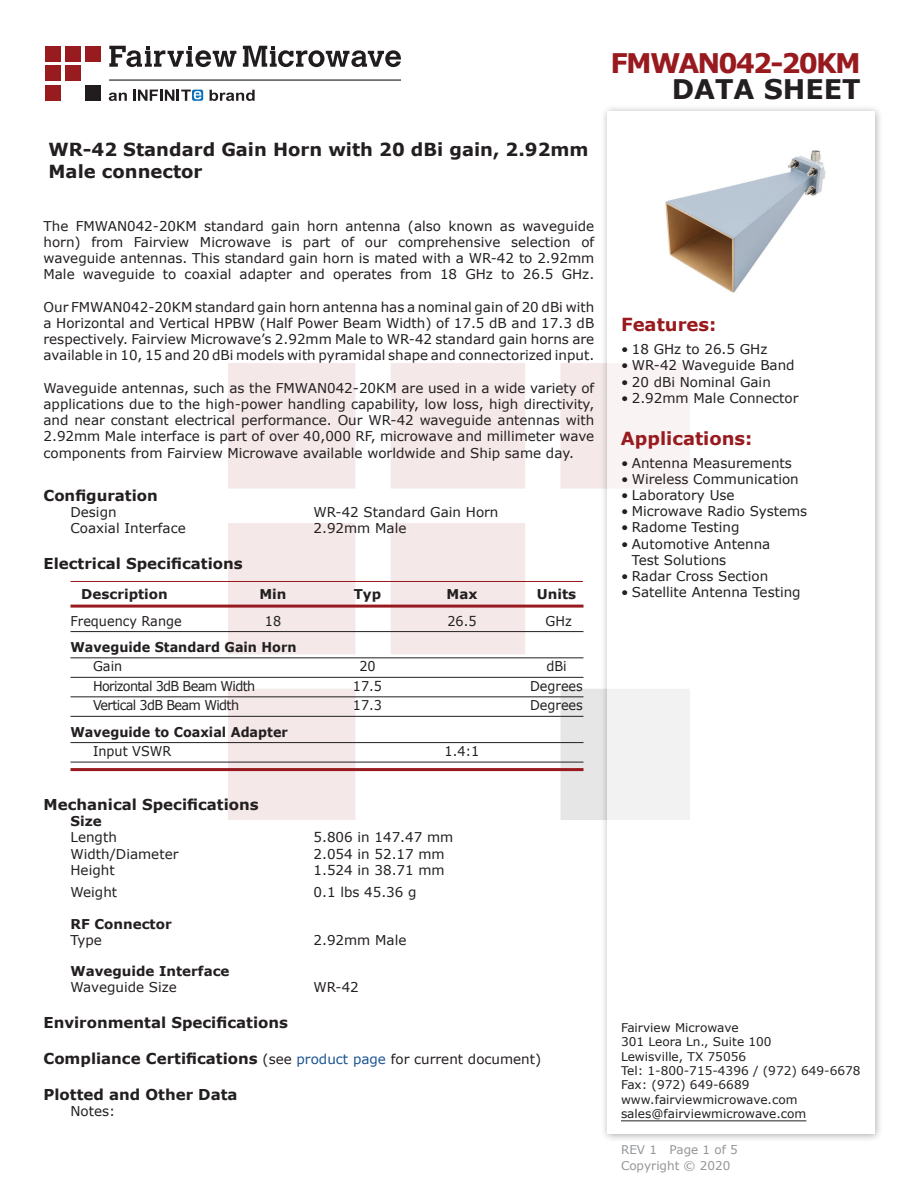
<style>
.page{position:relative;width:918px;height:1188px;background:#fff}
.page>*{position:absolute;margin:0;border:0;box-sizing:border-box;transform-origin:0 0}
.FM{font:700 27px "Verdana";letter-spacing:-.07em;color:#981a1e}
.t1{font:700 27px "Verdana";color:#231f20}
.Web_Description_Para{font:700 18px/21.6px "Verdana";color:#231f20}
.Applications_Header{font:700 18px "Verdana";color:#981a1e}
.Head1{font:700 15px "Verdana";color:#231f20}
.Head1_for_Compliance{font:700 15px "Verdana";color:#231f20}
.MarketingDescription{font:13.5px/16.2px "Verdana";color:#231f20;text-align:justify}
.Specs_Para{font:13.5px "Verdana";color:#231f20}
.Table-Body{font:13.5px "Verdana";color:#231f20;scale:.95 1}
.Table-Body-2{font:700 13.5px "Verdana";color:#231f20;scale:.95 1}
.Table-Body-3{font:13.5px "Verdana";letter-spacing:-.05em;color:#231f20;scale:.95 1}
.Head2{font:700 13.5px "Verdana";color:#231f20}
.Table-Header{font:700 13.5px "Verdana";color:#231f20}
.Head2_after_Head1{font:700 13.5px "Verdana";color:#231f20}
.FM_Info{font:12px "Verdana";color:#231f20}
.REV_Info{font:12px "Verdana";color:#939598}
.s1{font-weight:400;font-size:13.5px}
.s2{font-weight:400;font-size:13.5px;color:#1a5392}
</style>
<div class="page">
<img style="left:228px;top:364px;width:372px;height:456px">
<div style="left:45px;top:46px;width:16px;height:15px;background:#971b1f"></div>
<div style="left:65px;top:66px;width:16px;height:15px;background:#971b1f"></div>
<div style="left:85px;top:85px;width:16px;height:16px;background:#211d1e"></div>
<div style="left:45px;top:85px;width:16px;height:16px;background:#971b1f"></div>
<div style="left:85px;top:46px;width:16px;height:15px;background:#971b1f"></div>
<div style="left:45px;top:66px;width:16px;height:15px;background:#971b1f"></div>
<div style="left:65px;top:46px;width:16px;height:15px;background:#971b1f"></div>
<svg style="left:109px;top:46px;width:292px;height:21px"></svg>
<svg style="left:192px;top:90px;width:11px;height:11px"></svg>
<svg style="left:133px;top:90px;width:68px;height:11px"></svg>
<svg style="left:210px;top:90px;width:45px;height:11px"></svg>
<svg style="left:109px;top:93px;width:18px;height:8px"></svg>
<hr style="left:109px;top:80px;width:292px;height:1px;background:#211d1e">
<hr style="left:70px;top:581px;width:513px;height:1px;background:#981a1e">
<hr style="left:70px;top:605px;width:514px;height:3px;background:#981a1e">
<hr style="left:70px;top:631px;width:514px;height:1px;background:#231f20">
<hr style="left:70px;top:658px;width:514px;height:1px;background:#231f20">
<hr style="left:70px;top:677px;width:514px;height:1px;background:#231f20">
<hr style="left:70px;top:697px;width:514px;height:1px;background:#231f20">
<hr style="left:70px;top:716px;width:514px;height:1px;background:#231f20">
<hr style="left:70px;top:742px;width:514px;height:1px;background:#231f20">
<hr style="left:70px;top:762px;width:514px;height:1px;background:#231f20">
<hr style="left:70px;top:768px;width:514px;height:3px;background:#981a1e">
<div style="left:600px;top:104px;width:284px;height:1039px;background:#231f20;opacity:.75"></div>
<div style="left:608px;top:111px;width:267px;height:1023px;background:#fff"></div>
<hr style="left:621px;top:1120px;width:185px;height:1px;background:#231f20">
<img style="left:665px;top:150px;width:161px;height:143px">
<p class="Web_Description_Para" style="left:49px;top:139px;width:541px">WR-42 Standard Gain Horn with 20 dBi gain, 2.92mm<br>Male connector</p>
<p class="MarketingDescription" style="left:44px;top:217px;width:552px">The FMWAN042-20KM standard gain horn antenna (also known as waveguide horn) from Fairview Microwave is part of our comprehensive selection of waveguide antennas. This standard gain horn is mated with a WR-42 to 2.92mm Male waveguide to coaxial adapter and operates from 18 GHz to 26.5 GHz.</p>
<p class="MarketingDescription" style="left:44px;top:298px;width:552px">Our FMWAN042-20KM standard gain horn antenna has a nominal gain of 20 dBi with a Horizontal and Vertical HPBW (Half Power Beam Width) of 17.5 dB and 17.3 dB respectively. Fairview Microwave’s 2.92mm Male to WR-42 standard gain horns are available in 10, 15 and 20 dBi models with pyramidal shape and connectorized input.</p>
<p class="MarketingDescription" style="left:44px;top:379px;width:552px">Waveguide antennas, such as the FMWAN042-20KM are used in a wide variety of applications due to the high-power handling capability, low loss, high directivity, and near constant electrical performance. Our WR-42 waveguide antennas with 2.92mm Male interface is part of over 40,000 RF, microwave and millimeter wave components from Fairview Microwave available worldwide and Ship same day.</p>
<p class="Head1" style="left:44px;top:485px;width:116px">Configuration</p>
<p class="Specs_Para" style="left:70px;top:503px;width:48px">Design</p>
<p class="Specs_Para" style="left:314px;top:503px;width:187px">WR-42 Standard Gain Horn</p>
<p class="Specs_Para" style="left:70px;top:519px;width:117px">Coaxial Interface</p>
<p class="Specs_Para" style="left:314px;top:519px;width:94px">2.92mm Male</p>
<p class="Head1" style="left:44px;top:553px;width:201px">Electrical Specifications</p>
<p class="Table-Header" style="left:81px;top:584px;width:88px">Description</p>
<p class="Table-Header" style="left:259px;top:584px;width:29px">Min</p>
<p class="Table-Header" style="left:354px;top:584px;width:29px">Typ</p>
<p class="Table-Header" style="left:447px;top:584px;width:32px">Max</p>
<p class="Table-Header" style="left:537px;top:584px;width:41px">Units</p>
<p class="Table-Body" style="left:70px;top:611px;width:119px">Frequency Range</p>
<p class="Table-Body" style="left:265px;top:611px;width:19px">18</p>
<p class="Table-Body" style="left:447px;top:611px;width:32px">26.5</p>
<p class="Table-Body" style="left:546px;top:611px;width:29px">GHz</p>
<p class="Table-Body-2" style="left:70px;top:637px;width:239px">Waveguide Standard Gain Horn</p>
<p class="Table-Body" style="left:93px;top:657px;width:32px">Gain</p>
<p class="Table-Body" style="left:359px;top:657px;width:19px">20</p>
<p class="Table-Body" style="left:546px;top:657px;width:23px">dBi</p>
<p class="Table-Body-3" style="left:93px;top:677px;width:172px">Horizontal 3dB Beam Width</p>
<p class="Table-Body" style="left:353px;top:677px;width:32px">17.5</p>
<p class="Table-Body" style="left:530px;top:677px;width:57px">Degrees</p>
<p class="Table-Body-3" style="left:93px;top:696px;width:155px">Vertical 3dB Beam Width</p>
<p class="Table-Body" style="left:353px;top:696px;width:32px">17.3</p>
<p class="Table-Body" style="left:530px;top:696px;width:57px">Degrees</p>
<p class="Table-Body-2" style="left:70px;top:722px;width:230px">Waveguide to Coaxial Adapter</p>
<p class="Table-Body" style="left:93px;top:742px;width:84px">Input VSWR</p>
<p class="Table-Body" style="left:445px;top:742px;width:38px">1.4:1</p>
<p class="Head1" style="left:44px;top:794px;width:217px">Mechanical Specifications</p>
<p class="Head2_after_Head1" style="left:70px;top:812px;width:33px">Size</p>
<p class="Specs_Para" style="left:70px;top:828px;width:48px">Length</p>
<p class="Specs_Para" style="left:314px;top:828px;width:141px">5.806 in 147.47 mm</p>
<p class="Specs_Para" style="left:70px;top:845px;width:109px">Width/Diameter</p>
<p class="Specs_Para" style="left:314px;top:845px;width:133px">2.054 in 52.17 mm</p>
<p class="Specs_Para" style="left:70px;top:861px;width:46px">Height</p>
<p class="Specs_Para" style="left:314px;top:861px;width:133px">1.524 in 38.71 mm</p>
<p class="Specs_Para" style="left:70px;top:883px;width:48px">Weight</p>
<p class="Specs_Para" style="left:314px;top:883px;width:105px">0.1 lbs 45.36 g</p>
<p class="Head2" style="left:70px;top:914px;width:103px">RF Connector</p>
<p class="Specs_Para" style="left:70px;top:931px;width:33px">Type</p>
<p class="Specs_Para" style="left:314px;top:931px;width:94px">2.92mm Male</p>
<p class="Head2" style="left:70px;top:962px;width:161px">Waveguide Interface</p>
<p class="Specs_Para" style="left:70px;top:978px;width:108px">Waveguide Size</p>
<p class="Specs_Para" style="left:314px;top:978px;width:47px">WR-42</p>
<p class="Head1" style="left:44px;top:1012px;width:246px">Environmental Specifications</p>
<p class="Head1_for_Compliance" style="left:44px;top:1048px;width:499px">Compliance Certifications <span class="s1">(see</span> <span class="s2">product page</span> <span class="s1">for current document)</span></p>
<p class="Head1_for_Compliance" style="left:44px;top:1084px;width:196px">Plotted and Other Data</p>
<p class="Specs_Para" style="left:70px;top:1102px;width:46px">Notes:</p>
<p class="FM" style="left:611px;top:44px;width:252px">FMWAN042-20KM</p>
<p class="t1" style="left:672px;top:70px;width:191px">DATA SHEET</p>
<p class="Applications_Header" style="left:621px;top:312px;width:97px">Features:</p>
<p class="MarketingDescription" style="left:621px;top:341px;width:148px">• 18 GHz to 26.5 GHz</p>
<p class="MarketingDescription" style="left:621px;top:357px;width:175px">• WR-42 Waveguide Band</p>
<p class="MarketingDescription" style="left:621px;top:373px;width:151px">• 20 dBi Nominal Gain</p>
<p class="MarketingDescription" style="left:621px;top:390px;width:179px">• 2.92mm Male Connector</p>
<p class="Applications_Header" style="left:621px;top:425px;width:133px">Applications:</p>
<p class="MarketingDescription" style="left:621px;top:454px;width:172px">• Antenna Measurements</p>
<p class="MarketingDescription" style="left:621px;top:471px;width:179px">• Wireless Communication</p>
<p class="MarketingDescription" style="left:621px;top:487px;width:115px">• Laboratory Use</p>
<p class="MarketingDescription" style="left:621px;top:503px;width:188px">• Microwave Radio Systems</p>
<p class="MarketingDescription" style="left:621px;top:519px;width:120px">• Radome Testing</p>
<p class="MarketingDescription" style="left:632px;top:535px;width:140px;text-indent:-10px">• Automotive Antenna<br>Test Solutions</p>
<p class="MarketingDescription" style="left:621px;top:568px;width:149px">• Radar Cross Section</p>
<p class="MarketingDescription" style="left:621px;top:584px;width:181px">• Satellite Antenna Testing</p>
<p class="FM_Info" style="left:621px;top:1019px;width:119px">Fairview Microwave</p>
<p class="FM_Info" style="left:621px;top:1034px;width:152px">301 Leora Ln., Suite 100</p>
<p class="FM_Info" style="left:621px;top:1048px;width:127px">Lewisville, TX 75056</p>
<p class="FM_Info" style="left:621px;top:1062px;width:241px">Tel: 1-800-715-4396 / (972) 649-6678</p>
<p class="FM_Info" style="left:621px;top:1077px;width:130px">Fax: (972) 649-6689</p>
<p class="FM_Info" style="left:621px;top:1091px;width:178px">www.fairviewmicrowave.com</p>
<p class="FM_Info" style="left:621px;top:1106px;width:187px">sales@fairviewmicrowave.com</p>
<p class="REV_Info" style="left:621px;top:1141px;width:118px">REV 1 Page 1 of 5</p>
<p class="REV_Info" style="left:621px;top:1157px;width:111px">Copyright © 2020</p>
</div>
